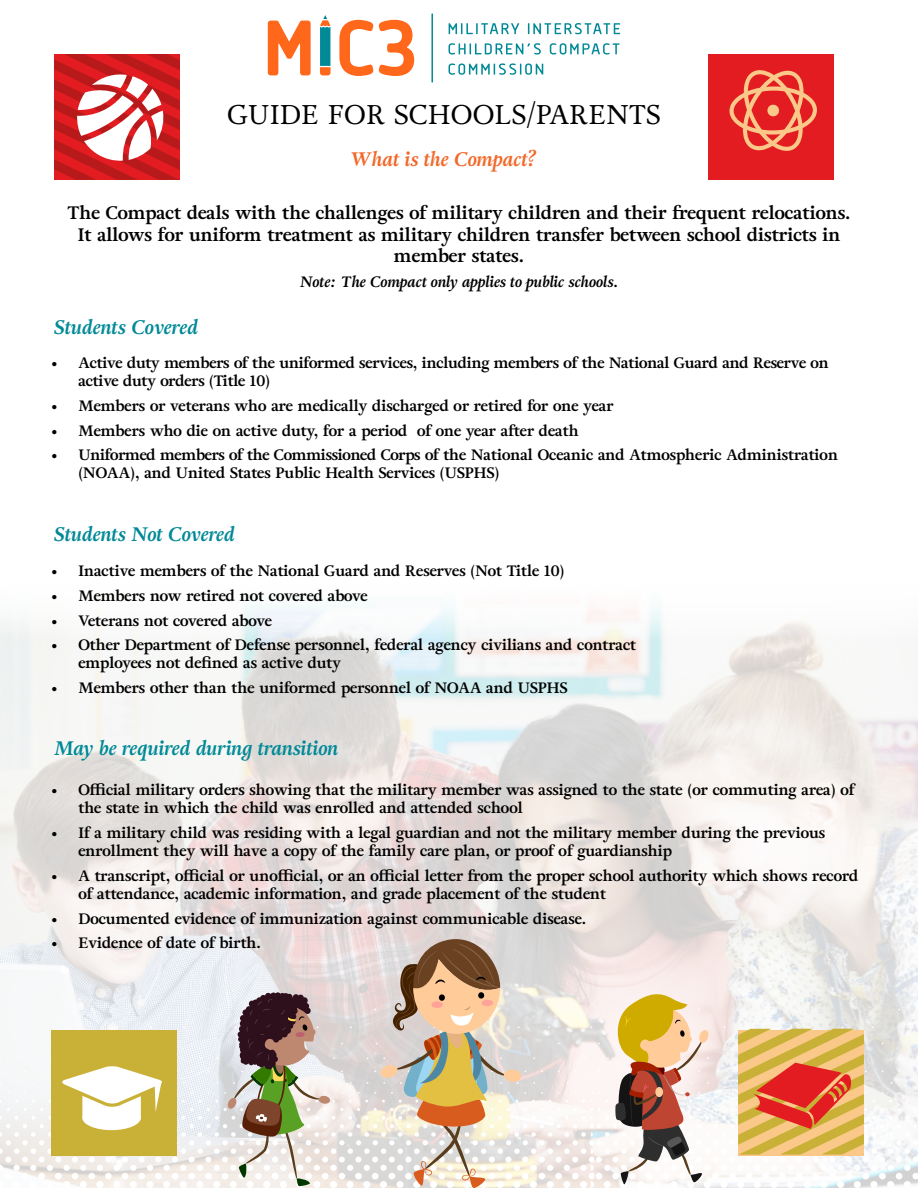
<style>
.page{position:relative;width:918px;height:1188px;background:#fff}
.page>*{position:absolute;margin:0;border:0;box-sizing:border-box;transform-origin:0 0}
.t1{font:27px "Adriane Text";color:#000101}
.t2{font:italic 700 19.5px "Adriane Text";color:#008996}
.t3{font:italic 700 19.5px "Adriane Text";color:#f26829}
.t4{font:700 18px/21.6px "Adriane Text";color:#000;text-align:center}
.t5{font:700 15px/18px "Adriane Text";color:#000}
.t6{font:italic 700 15px "Adriane Text";color:#000}
</style>
<div class="page">
<img style="left:0;top:606px;width:918px;height:403px">
<svg style="left:268px;top:21px;width:43px;height:54px"></svg>
<svg style="left:339px;top:20px;width:34px;height:56px"></svg>
<svg style="left:379px;top:20px;width:35px;height:56px"></svg>
<svg style="left:320px;top:15px;width:11px;height:60px"></svg>
<svg style="left:449px;top:23px;width:70px;height:11px"></svg>
<svg style="left:528px;top:23px;width:92px;height:11px"></svg>
<svg style="left:449px;top:43px;width:92px;height:12px"></svg>
<svg style="left:550px;top:43px;width:69px;height:12px"></svg>
<svg style="left:449px;top:63px;width:94px;height:12px"></svg>
<hr style="left:431px;top:13px;width:2px;height:70px;background:#008996">
<svg style="left:0;top:1009px;width:265px;height:179px;fill:#f2f1f5"></svg>
<svg style="left:269px;top:1009px;width:322px;height:179px"></svg>
<svg style="left:591px;top:1009px;width:327px;height:179px;fill:#f6f5f4"></svg>
<div style="left:51px;top:1030px;width:126px;height:126px;background:#c9b036"></div>
<svg style="left:62px;top:1066px;width:100px;height:64px"></svg>
<svg style="left:54px;top:54px;width:126px;height:126px"></svg>
<div style="left:708px;top:54px;width:126px;height:126px;background:#e31c21"></div>
<svg style="left:729px;top:70px;width:88px;height:81px"></svg>
<svg style="left:738px;top:1029px;width:126px;height:126px;background:#e29953"></svg>
<svg style="left:612px;top:992px;width:97px;height:193px"></svg>
<svg style="left:227px;top:992px;width:103px;height:195px;background:#b0a69a"></svg>
<svg style="left:380px;top:933px;width:141px;height:255px;background:#d1bea7"></svg>
<h1 class="t1" style="left:227px;top:96px;width:435px">GUIDE FOR SCHOOLS/PARENTS</h1>
<h2 class="t3" style="left:352px;top:146px;width:187px">What is the Compact?</h2>
<p class="t4" style="left:68px;top:202px;width:785px">The Compact deals with the challenges of military children and their frequent relocations.<br>It allows for uniform treatment as military children transfer between school districts in member states.</p>
<p class="t6" style="left:300px;top:271px;width:319px">Note: The Compact only applies to public schools.</p>
<h2 class="t2" style="left:54px;top:314px;width:146px">Students Covered</h2>
<p class="t5" style="left:78px;top:354px;width:752px;text-indent:-27px">• Active duty members of the uniformed services, including members of the National Guard and Reserve on active duty orders (Title 10)</p>
<p class="t5" style="left:51px;top:397px;width:564px">• Members or veterans who are medically discharged or retired for one year</p>
<p class="t5" style="left:51px;top:422px;width:529px">• Members who die on active duty, for a period of one year after death</p>
<p class="t5" style="left:78px;top:446px;width:761px;text-indent:-27px">• Uniformed members of the Commissioned Corps of the National Oceanic and Atmospheric Administration (NOAA), and United States Public Health Services (USPHS)</p>
<h2 class="t2" style="left:54px;top:521px;width:182px">Students Not Covered</h2>
<p class="t5" style="left:51px;top:562px;width:515px">• Inactive members of the National Guard and Reserves (Not Title 10)</p>
<p class="t5" style="left:51px;top:587px;width:318px">• Members now retired not covered above</p>
<p class="t5" style="left:51px;top:611px;width:222px">• Veterans not covered above</p>
<p class="t5" style="left:78px;top:636px;width:559px;text-indent:-27px">• Other Department of Defense personnel, federal agency civilians and contract employees not defined as active duty</p>
<p class="t5" style="left:51px;top:679px;width:518px">• Members other than the uniformed personnel of NOAA and USPHS</p>
<h2 class="t2" style="left:54px;top:735px;width:286px">May be required during transition</h2>
<p class="t5" style="left:78px;top:781px;width:777px;text-indent:-27px">• Official military orders showing that the military member was assigned to the state (or commuting area) of the state in which the child was enrolled and attended school</p>
<p class="t5" style="left:78px;top:824px;width:748px;text-indent:-27px">• If a military child was residing with a legal guardian and not the military member during the previous enrollment they will have a copy of the family care plan, or proof of guardianship</p>
<p class="t5" style="left:78px;top:867px;width:781px;text-indent:-27px">• A transcript, official or unofficial, or an official letter from the proper school authority which shows record of attendance, academic information, and grade placement of the student</p>
<p class="t5" style="left:51px;top:909px;width:536px">• Documented evidence of immunization against communicable disease.</p>
<p class="t5" style="left:51px;top:934px;width:211px">• Evidence of date of birth.</p>
</div>
